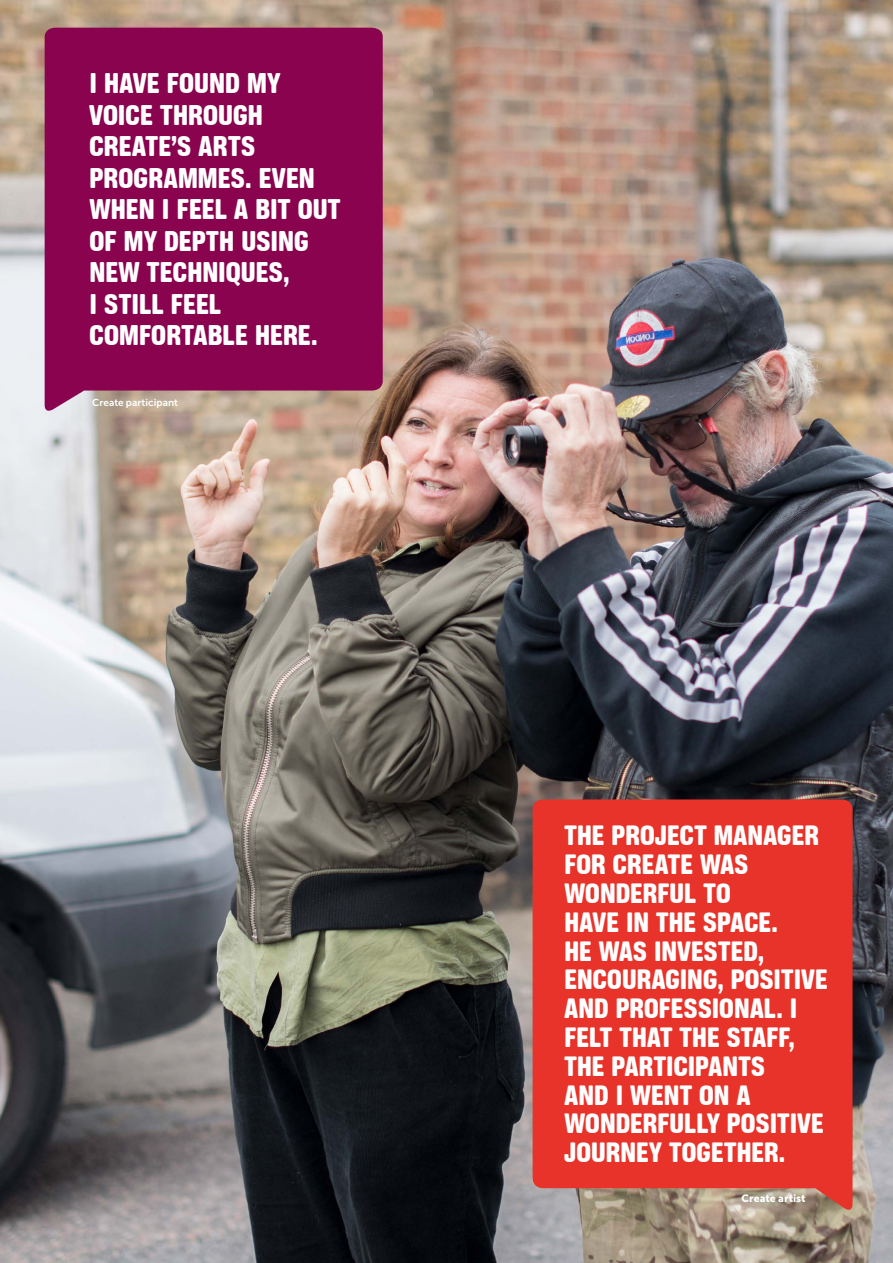
<style>
.page{position:relative;width:893px;height:1263px;background:#fff}
.page>*{position:absolute;margin:0;border:0;box-sizing:border-box;transform-origin:0 0}
.t1{font:34.5px/31.5px "Ketchupa";letter-spacing:-.015em;color:#fff}
.t2{font:33.9px/28.8px "Ketchupa";letter-spacing:-.015em;color:#fff}
.t3{font:10.5px "Museo Sans 900";letter-spacing:.005em;color:#fff}
.t4{font:10.05px "Museo Sans 700";letter-spacing:.005em;color:#fff}
</style>
<div class="page">
<img style="left:0;top:0;width:893px;height:1263px">
<div style="left:533px;top:799px;width:319px;height:415px;background:#e7332a"></div>
<svg style="left:45px;top:28px;width:338px;height:386px;fill:#89034e"></svg>
<div style="left:89px;top:65px;width:259px;height:301px;background:#89034e"></div>
<p class="t1" style="left:89px;top:67px;width:253px">I HAVE FOUND MY<br>VOICE THROUGH<br>CREATE’S ARTS<br>PROGRAMMES. EVEN<br>WHEN I FEEL A BIT OUT<br>OF MY DEPTH USING<br>NEW TECHNIQUES,<br>I STILL FEEL<br>COMFORTABLE HERE.</p>
<p class="t4" style="left:92px;top:397px;width:87px">Create participant</p>
<p class="t2" style="left:564px;top:821px;width:265px">THE PROJECT MANAGER<br>FOR CREATE WAS<br>WONDERFUL TO<br>HAVE IN THE SPACE.<br>HE WAS INVESTED,<br>ENCOURAGING, POSITIVE<br>AND PROFESSIONAL. I<br>FELT THAT THE STAFF,<br>THE PARTICIPANTS<br>AND I WENT ON A<br>WONDERFULLY POSITIVE<br>JOURNEY TOGETHER.</p>
<p class="t3" style="left:742px;top:1193px;width:66px">Create artist</p>
</div>
